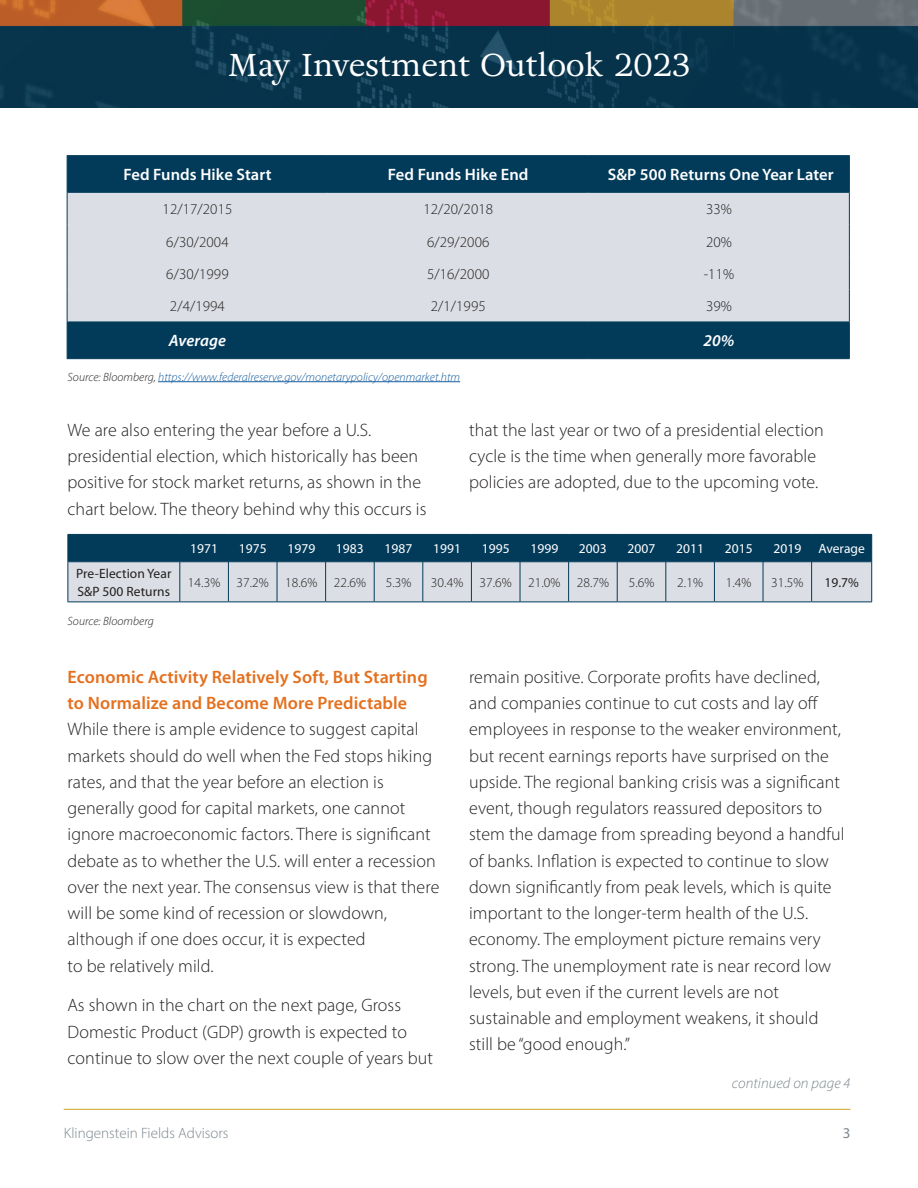
<style>
.page{position:relative;width:918px;height:1188px;background:#fff}
.page>*{position:absolute;margin:0;border:0;box-sizing:border-box;transform-origin:0 0}
.t1{font:31.5px "Adriane Text";color:#fff}
.t2{font:300 18px/26.2px "Myriad Pro";letter-spacing:.005em;color:#231f20}
.t3{font:600 18px/26.2px "Myriad Pro";letter-spacing:.005em;color:#e4701e}
.t4{font:600 16.5px "Myriad Pro";letter-spacing:.005em;color:#fff}
.t5{font:italic 600 16.5px "Myriad Pro";letter-spacing:.005em;color:#fff}
.t6{font:300 15px "Myriad Pro";letter-spacing:.005em;color:#231f20}
.t7{font:300 15px "Myriad Pro";color:#7b868d}
.t8{font:italic 300 15px "Myriad Pro";letter-spacing:.005em;color:#7b868d}
.t9{font:15px "Myriad Pro";color:#7b868d}
.t10{font:300 13.5px "Myriad Pro";letter-spacing:.005em;color:#231f20}
.t11{font:13.5px "Myriad Pro";letter-spacing:.005em;color:#fff}
.t12{font:13.5px/18px "Myriad Pro";letter-spacing:.005em;color:#231f20}
.t13{font:italic 300 12px "Myriad Pro";letter-spacing:.005em;color:#175d9e}
.t14{font:italic 300 12px "Myriad Pro";letter-spacing:.005em;color:#231f20}
.s1{color:#231f20}
</style>
<div class="page">
<hr style="left:64px;top:1109px;width:787px;height:1px;background:#d2a028">
<img style="left:0;top:0;width:918px;height:108px">
<div style="left:68px;top:156px;width:781px;height:202px;background:#023b5a"></div>
<div style="left:68px;top:193px;width:781px;height:129px;background:#dbdee4"></div>
<hr style="left:67px;top:322px;width:261px;height:1px;background:#023b5a">
<hr style="left:328px;top:322px;width:261px;height:1px;background:#023b5a">
<hr style="left:589px;top:322px;width:261px;height:1px;background:#023b5a">
<hr style="left:67px;top:192px;width:261px;height:1px;background:#023b5a">
<hr style="left:328px;top:192px;width:261px;height:1px;background:#023b5a">
<hr style="left:589px;top:192px;width:261px;height:1px;background:#023b5a">
<hr style="left:67px;top:155px;width:261px;height:1px;background:#023b5a">
<hr style="left:67px;top:156px;width:1px;height:36px;background:#023b5a">
<hr style="left:328px;top:155px;width:261px;height:1px;background:#023b5a">
<hr style="left:589px;top:155px;width:261px;height:1px;background:#023b5a">
<hr style="left:849px;top:156px;width:1px;height:36px;background:#023b5a">
<hr style="left:67px;top:193px;width:1px;height:32px;background:#023b5a">
<hr style="left:849px;top:193px;width:1px;height:32px;background:#023b5a">
<hr style="left:67px;top:225px;width:1px;height:32px;background:#023b5a">
<hr style="left:849px;top:225px;width:1px;height:32px;background:#023b5a">
<hr style="left:67px;top:257px;width:1px;height:33px;background:#023b5a">
<hr style="left:849px;top:257px;width:1px;height:33px;background:#023b5a">
<hr style="left:67px;top:290px;width:1px;height:32px;background:#023b5a">
<hr style="left:849px;top:290px;width:1px;height:32px;background:#023b5a">
<hr style="left:67px;top:322px;width:1px;height:36px;background:#023b5a">
<hr style="left:849px;top:322px;width:1px;height:36px;background:#023b5a">
<hr style="left:67px;top:358px;width:261px;height:1px;background:#023b5a">
<hr style="left:328px;top:358px;width:261px;height:1px;background:#023b5a">
<hr style="left:589px;top:358px;width:261px;height:1px;background:#023b5a">
<hr style="left:68px;top:602px;width:112px;height:1px;background:#023b5a">
<hr style="left:180px;top:602px;width:48px;height:1px;background:#023b5a">
<hr style="left:228px;top:602px;width:49px;height:1px;background:#023b5a">
<hr style="left:277px;top:602px;width:49px;height:1px;background:#023b5a">
<hr style="left:326px;top:602px;width:48px;height:1px;background:#023b5a">
<hr style="left:374px;top:602px;width:49px;height:1px;background:#023b5a">
<hr style="left:423px;top:602px;width:48px;height:1px;background:#023b5a">
<hr style="left:471px;top:602px;width:49px;height:1px;background:#023b5a">
<hr style="left:520px;top:602px;width:49px;height:1px;background:#023b5a">
<hr style="left:569px;top:602px;width:48px;height:1px;background:#023b5a">
<hr style="left:617px;top:602px;width:49px;height:1px;background:#023b5a">
<hr style="left:666px;top:602px;width:48px;height:1px;background:#023b5a">
<hr style="left:714px;top:602px;width:49px;height:1px;background:#023b5a">
<hr style="left:763px;top:602px;width:49px;height:1px;background:#023b5a">
<hr style="left:812px;top:602px;width:60px;height:1px;background:#023b5a">
<svg style="left:68px;top:534px;width:804px;height:68px;background:#7d97a8"></svg>
<hr style="left:228px;top:562px;width:1px;height:40px;background:#023b5a">
<hr style="left:277px;top:562px;width:1px;height:40px;background:#023b5a">
<hr style="left:325px;top:562px;width:1px;height:40px;background:#023b5a">
<hr style="left:374px;top:562px;width:1px;height:40px;background:#023b5a">
<hr style="left:423px;top:562px;width:1px;height:40px;background:#023b5a">
<hr style="left:471px;top:562px;width:1px;height:40px;background:#023b5a">
<hr style="left:520px;top:562px;width:1px;height:40px;background:#023b5a">
<hr style="left:568px;top:562px;width:1px;height:40px;background:#023b5a">
<hr style="left:617px;top:562px;width:1px;height:40px;background:#023b5a">
<hr style="left:666px;top:562px;width:1px;height:40px;background:#023b5a">
<hr style="left:714px;top:562px;width:1px;height:40px;background:#023b5a">
<hr style="left:763px;top:562px;width:1px;height:40px;background:#023b5a">
<hr style="left:811px;top:562px;width:1px;height:40px;background:#023b5a">
<hr style="left:158px;top:381px;width:302px;height:1px;background:#175d9e">
<h1 class="t1" style="left:228px;top:43px;width:464px">May Investment Outlook 2023</h1>
<p class="t4" style="left:124px;top:164px;width:149px">Fed Funds Hike Start</p>
<p class="t4" style="left:388px;top:164px;width:142px">Fed Funds Hike End</p>
<p class="t4" style="left:608px;top:164px;width:227px">S&amp;P 500 Returns One Year Later</p>
<p class="t6" style="left:163px;top:200px;width:71px">12/17/2015</p>
<p class="t6" style="left:423px;top:200px;width:71px">12/20/2018</p>
<p class="t6" style="left:706px;top:200px;width:27px">33%</p>
<p class="t6" style="left:166px;top:233px;width:64px">6/30/2004</p>
<p class="t6" style="left:427px;top:233px;width:64px">6/29/2006</p>
<p class="t6" style="left:706px;top:233px;width:27px">20%</p>
<p class="t6" style="left:166px;top:265px;width:64px">6/30/1999</p>
<p class="t6" style="left:427px;top:265px;width:64px">5/16/2000</p>
<p class="t6" style="left:704px;top:265px;width:32px">-11%</p>
<p class="t6" style="left:170px;top:297px;width:56px">2/4/1994</p>
<p class="t6" style="left:431px;top:297px;width:56px">2/1/1995</p>
<p class="t6" style="left:706px;top:297px;width:27px">39%</p>
<p class="t5" style="left:169px;top:330px;width:59px">Average</p>
<p class="t5" style="left:704px;top:330px;width:32px">20%</p>
<p class="t13" style="left:68px;top:369px;width:394px"><span class="s1">Source: Bloomberg,</span> https://www.federalreserve.gov/monetarypolicy/openmarket.htm</p>
<p class="t2" style="left:68px;top:417px;width:361px">We are also entering the year before a U.S. presidential election, which historically has been positive for stock market returns, as shown in the chart below. The theory behind why this occurs is</p>
<p class="t2" style="left:469px;top:417px;width:356px">that the last year or two of a presidential election cycle is the time when generally more favorable policies are adopted, due to the upcoming vote.</p>
<p class="t11" style="left:190px;top:540px;width:29px">1971</p>
<p class="t11" style="left:239px;top:540px;width:29px">1975</p>
<p class="t11" style="left:287px;top:540px;width:29px">1979</p>
<p class="t11" style="left:336px;top:540px;width:29px">1983</p>
<p class="t11" style="left:385px;top:540px;width:29px">1987</p>
<p class="t11" style="left:433px;top:540px;width:29px">1991</p>
<p class="t11" style="left:482px;top:540px;width:29px">1995</p>
<p class="t11" style="left:530px;top:540px;width:29px">1999</p>
<p class="t11" style="left:579px;top:540px;width:29px">2003</p>
<p class="t11" style="left:628px;top:540px;width:29px">2007</p>
<p class="t11" style="left:676px;top:540px;width:29px">2011</p>
<p class="t11" style="left:725px;top:540px;width:29px">2015</p>
<p class="t11" style="left:773px;top:540px;width:29px">2019</p>
<p class="t11" style="left:818px;top:540px;width:48px">Average</p>
<p class="t12" style="left:76px;top:564px;width:97px">Pre-Election Year<br>S&amp;P 500 Returns</p>
<p class="t10" style="left:188px;top:574px;width:180px">14.3% 37.2% 18.6% 22.6%</p>
<p class="t10" style="left:386px;top:574px;width:27px">5.3%</p>
<p class="t10" style="left:431px;top:574px;width:180px">30.4% 37.6% 21.0% 28.7%</p>
<p class="t10" style="left:629px;top:574px;width:27px">5.6%</p>
<p class="t10" style="left:677px;top:574px;width:27px">2.1%</p>
<p class="t10" style="left:726px;top:574px;width:27px">1.4%</p>
<p class="t10" style="left:771px;top:574px;width:34px">31.5%</p>
<p class="t12" style="left:824px;top:573px;width:36px">19.7%</p>
<p class="t14" style="left:68px;top:613px;width:88px">Source: Bloomberg</p>
<p class="t3" style="left:68px;top:663px;width:362px">Economic Activity Relatively Soft, But Starting to Normalize and Become More Predictable</p>
<p class="t2" style="left:68px;top:716px;width:373px">While there is ample evidence to suggest capital markets should do well when the Fed stops hiking rates, and that the year before an election is generally good for capital markets, one cannot ignore macroeconomic factors. There is significant debate as to whether the U.S. will enter a recession over the next year. The consensus view is that there will be some kind of recession or slowdown, although if one does occur, it is expected<br>to be relatively mild.</p>
<p class="t2" style="left:68px;top:992px;width:367px">As shown in the chart on the next page, Gross<br>Domestic Product (GDP) growth is expected to continue to slow over the next couple of years but</p>
<p class="t2" style="left:469px;top:664px;width:377px">remain positive. Corporate profits have declined, and companies continue to cut costs and lay off employees in response to the weaker environment, but recent earnings reports have surprised on the upside. The regional banking crisis was a significant event, though regulators reassured depositors to stem the damage from spreading beyond a handful of banks. Inflation is expected to continue to slow down significantly from peak levels, which is quite important to the longer-term health of the U.S. economy. The employment picture remains very strong. The unemployment rate is near record low levels, but even if the current levels are not sustainable and employment weakens, it should still be “good enough.”</p>
<p class="t8" style="left:732px;top:1074px;width:120px">continued on page 4</p>
<p class="t7" style="left:64px;top:1124px;width:166px">Klingenstein Fields Advisors</p>
<p class="t9" style="left:843px;top:1124px;width:9px">3</p>
</div>
